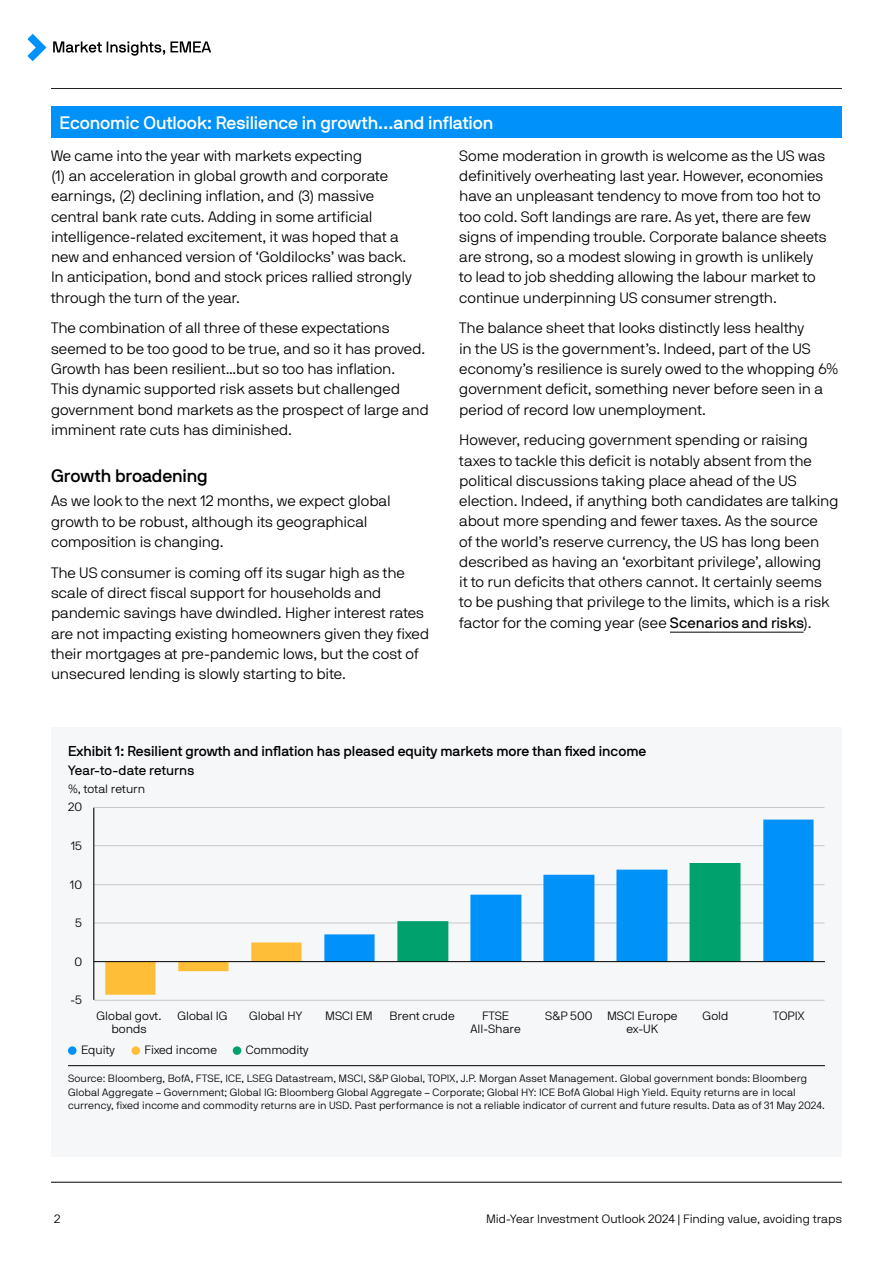
<style>
.page{position:relative;width:893px;height:1263px;background:#fff}
.page>*{position:absolute;margin:0;border:0;box-sizing:border-box;transform-origin:0 0}
.Subhead_-_12_15_White{font:18px "JPMAM Pro Med";letter-spacing:-.005em;color:#fff}
.Subhead_-_14_16{font:18px "JPMAM Pro Med";letter-spacing:-.005em;color:#000}
.Body_Light_-_10_13{font:15px/20.2px "JPMAM Pro Lig";letter-spacing:-.005em;color:#000}
.Body_Light__after_subhead__-_10_13{font:15px/20.2px "JPMAM Pro Lig";letter-spacing:-.005em;color:#000}
.Chart_Commentary_-_10_13{font:14.25px "JPMAM Pro Med";color:#000}
.Chart_Title_-_8_9{font:13.5px "JPMAM Pro Reg";letter-spacing:.005em;color:#000}
.Chart_Sub-Title_-_8_9{font:12px/13.6px "JPMAM Pro Lig";color:#000;text-align:center}
.Source_with_Score_-_7_9{font:10.5px/13.5px "JPMAM Pro Lig";letter-spacing:.01em;color:#000}
.s1{font-family:"JPMAM Pro Reg"}
</style>
<div class="page">
<hr style="left:51px;top:1182px;width:791px;height:1px;background:#000">
<hr style="left:51px;top:88px;width:791px;height:1px;background:#231f20">
<svg style="left:28px;top:34px;width:18px;height:27px"></svg>
<svg style="left:53px;top:41px;width:158px;height:15px"></svg>
<hr style="left:670px;top:632px;width:134px;height:1px;background:#000">
<div style="left:51px;top:106px;width:791px;height:32px;background:#0092f9"></div>
<div style="left:51px;top:727px;width:791px;height:430px;background:#f5f7f8"></div>
<hr style="left:94px;top:1000px;width:731px;height:1px;background:#c5c7c9">
<hr style="left:94px;top:923px;width:731px;height:1px;background:#c5c7c9">
<hr style="left:94px;top:884px;width:731px;height:1px;background:#c5c7c9">
<hr style="left:94px;top:845px;width:731px;height:1px;background:#c5c7c9">
<hr style="left:94px;top:807px;width:731px;height:1px;background:#c5c7c9">
<svg style="left:324px;top:819px;width:489px;height:142px"></svg>
<svg style="left:105px;top:942px;width:197px;height:53px"></svg>
<svg style="left:397px;top:863px;width:343px;height:98px"></svg>
<hr style="left:93px;top:808px;width:1px;height:192px;background:#000">
<hr style="left:94px;top:961px;width:731px;height:1px;background:#000">
<div style="left:68px;top:1046px;width:9px;height:9px;background:#0092f9;border-radius:50%"></div>
<div style="left:132px;top:1046px;width:8px;height:9px;background:#ffbe37;border-radius:50%"></div>
<div style="left:233px;top:1046px;width:8px;height:9px;background:#00a16d;border-radius:50%"></div>
<hr style="left:68px;top:1065px;width:757px;height:1px;background:#000">
<h4 class="Subhead_-_12_15_White" style="left:60px;top:113px;width:435px">Economic Outlook: Resilience in growth…and inflation</h4>
<p class="Body_Light_-_10_13" style="left:51px;top:145px;width:362px">We came into the year with markets expecting<br>(1) an acceleration in global growth and corporate earnings, (2) declining inflation, and (3) massive central bank rate cuts. Adding in some artificial intelligence-related excitement, it was hoped that a new and enhanced version of ‘Goldilocks’ was back.<br>In anticipation, bond and stock prices rallied strongly through the turn of the year.</p>
<p class="Body_Light_-_10_13" style="left:51px;top:318px;width:379px">The combination of all three of these expectations seemed to be too good to be true, and so it has proved.<br>Growth has been resilient…but so too has inflation.<br>This dynamic supported risk assets but challenged government bond markets as the prospect of large and imminent rate cuts has diminished.</p>
<h4 class="Subhead_-_14_16" style="left:51px;top:465px;width:158px">Growth broadening</h4>
<p class="Body_Light__after_subhead__-_10_13" style="left:51px;top:491px;width:341px">As we look to the next 12 months, we expect global growth to be robust, although its geographical composition is changing.</p>
<p class="Body_Light_-_10_13" style="left:51px;top:562px;width:380px">The US consumer is coming off its sugar high as the scale of direct fiscal support for households and pandemic savings have dwindled. Higher interest rates are not impacting existing homeowners given they fixed their mortgages at pre-pandemic lows, but the cost of unsecured lending is slowly starting to bite.</p>
<p class="Body_Light_-_10_13" style="left:459px;top:145px;width:369px">Some moderation in growth is welcome as the US was definitively overheating last year. However, economies have an unpleasant tendency to move from too hot to too cold. Soft landings are rare. As yet, there are few signs of impending trouble. Corporate balance sheets are strong, so a modest slowing in growth is unlikely to lead to job shedding allowing the labour market to continue underpinning US consumer strength.</p>
<p class="Body_Light_-_10_13" style="left:459px;top:318px;width:381px">The balance sheet that looks distinctly less healthy<br>in the US is the government’s. Indeed, part of the US economy’s resilience is surely owed to the whopping 6% government deficit, something never before seen in a period of record low unemployment.</p>
<p class="Body_Light_-_10_13" style="left:459px;top:430px;width:381px">However, reducing government spending or raising taxes to tackle this deficit is notably absent from the political discussions taking place ahead of the US election. Indeed, if anything both candidates are talking about more spending and fewer taxes. As the source<br>of the world’s reserve currency, the US has long been described as having an ‘exorbitant privilege’, allowing<br>it to run deficits that others cannot. It certainly seems to be pushing that privilege to the limits, which is a risk factor for the coming year (see <span class="s1">Scenarios and risks</span>).</p>
<p class="Chart_Commentary_-_10_13" style="left:68px;top:743px;width:580px">Exhibit 1: Resilient growth and inflation has pleased equity markets more than fixed income</p>
<p class="Chart_Title_-_8_9" style="left:68px;top:763px;width:128px">Year-to-date returns</p>
<p class="Chart_Sub-Title_-_8_9" style="left:68px;top:782px;width:79px">%, total return</p>
<p class="Chart_Sub-Title_-_8_9" style="left:68px;top:800px;width:16px">20</p>
<p class="Chart_Sub-Title_-_8_9" style="left:71px;top:839px;width:13px">15</p>
<p class="Chart_Sub-Title_-_8_9" style="left:70px;top:877px;width:14px">10</p>
<p class="Chart_Sub-Title_-_8_9" style="left:75px;top:916px;width:8px">5</p>
<p class="Chart_Sub-Title_-_8_9" style="left:74px;top:955px;width:9px">0</p>
<p class="Chart_Sub-Title_-_8_9" style="left:71px;top:993px;width:13px">-5</p>
<p class="Chart_Sub-Title_-_8_9" style="left:97px;top:1008px;width:66px">Global govt. bonds</p>
<p class="Chart_Sub-Title_-_8_9" style="left:177px;top:1008px;width:51px">Global IG</p>
<p class="Chart_Sub-Title_-_8_9" style="left:249px;top:1008px;width:54px">Global HY</p>
<p class="Chart_Sub-Title_-_8_9" style="left:325px;top:1008px;width:49px">MSCI EM</p>
<p class="Chart_Sub-Title_-_8_9" style="left:390px;top:1008px;width:67px">Brent crude</p>
<p class="Chart_Sub-Title_-_8_9" style="left:470px;top:1008px;width:52px">FTSE<br>All-Share</p>
<p class="Chart_Sub-Title_-_8_9" style="left:626px;top:1008px;width:52px;text-align:left;text-indent:-81px">S&amp;P 500 MSCI Europe ex-UK</p>
<p class="Chart_Sub-Title_-_8_9" style="left:703px;top:1008px;width:27px">Gold</p>
<p class="Chart_Sub-Title_-_8_9" style="left:773px;top:1008px;width:33px">TOPIX</p>
<p class="Chart_Sub-Title_-_8_9" style="left:81px;top:1043px;width:36px">Equity</p>
<p class="Chart_Sub-Title_-_8_9" style="left:145px;top:1043px;width:74px">Fixed income</p>
<p class="Chart_Sub-Title_-_8_9" style="left:246px;top:1043px;width:64px">Commodity</p>
<p class="Source_with_Score_-_7_9" style="left:68px;top:1071px;width:758px">Source: Bloomberg, BofA, FTSE, ICE, LSEG Datastream, MSCI, S&amp;P Global, TOPIX, J.P. Morgan Asset Management. Global government bonds: Bloomberg<br>Global Aggregate – Government; Global IG: Bloomberg Global Aggregate – Corporate; Global HY: ICE BofA Global High Yield. Equity returns are in local currency, fixed income and commodity returns are in USD. Past performance is not a reliable indicator of current and future results. Data as of 31 May 2024.</p>
<p class="Chart_Sub-Title_-_8_9" style="left:54px;top:1212px;width:8px">2</p>
<p class="Chart_Sub-Title_-_8_9" style="left:486px;top:1212px;width:357px">Mid-Year Investment Outlook 2024 | Finding value, avoiding traps</p>
</div>
